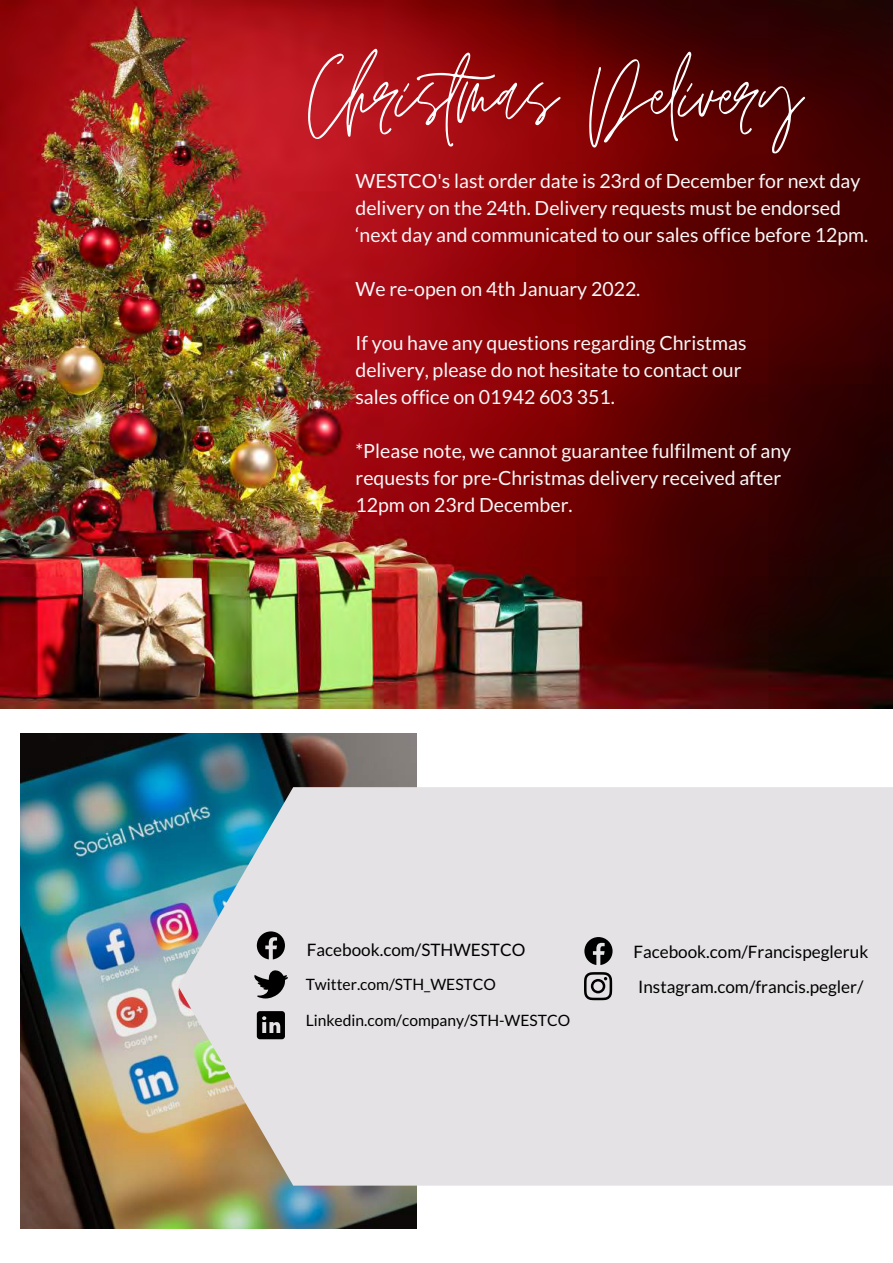
<style>
.page{position:relative;width:893px;height:1263px;background:#fff}
.page>*{position:absolute;margin:0;border:0;box-sizing:border-box;transform-origin:0 0}
.t1{font:127.5px "Jonathan";color:#fff}
.t2{font:19.5px/27px "Lato";color:#f8f8f8}
.t3{font:17.1px/35.2px "Lato";color:#000}
.t4{font:15.6px "Lato";color:#000}
</style>
<div class="page">
<img style="left:20px;top:733px;width:397px;height:496px">
<svg style="left:178px;top:787px;width:715px;height:398px;background:#dbdbdc"></svg>
<svg style="left:254px;top:970px;width:34px;height:28px"></svg>
<svg style="left:584px;top:937px;width:29px;height:28px"></svg>
<svg style="left:584px;top:972px;width:28px;height:28px"></svg>
<svg style="left:257px;top:931px;width:28px;height:28px"></svg>
<svg style="left:257px;top:1011px;width:28px;height:28px"></svg>
<img style="left:0;top:0;width:893px;height:708px">
<h1 class="t1" style="left:308px;top:29px;width:495px">Christmas Delivery</h1>
<p class="t2" style="left:355px;top:167px;width:514px">WESTCO's last order date is 23rd of December for next day delivery on the 24th. Delivery requests must be endorsed ‘next day and communicated to our sales office before 12pm.</p>
<p class="t2" style="left:355px;top:275px;width:286px">We re-open on 4th January 2022.</p>
<p class="t2" style="left:355px;top:329px;width:393px">If you have any questions regarding Christmas delivery, please do not hesitate to contact our sales office on 01942 603 351.</p>
<p class="t2" style="left:355px;top:437px;width:437px">*Please note, we cannot guarantee fulfilment of any requests for pre-Christmas delivery received after<br>12pm on 23rd December.</p>
<p class="t3" style="left:307px;top:932px;width:220px">Facebook.com/STHWESTCO</p>
<p class="t4" style="left:306px;top:976px;width:192px">Twitter.com/STH_WESTCO</p>
<p class="t4" style="left:306px;top:1012px;width:266px">Linkedin.com/company/STH-WESTCO</p>
<p class="t3" style="left:633px;top:934px;width:236px">Facebook.com/Francispegleruk<br>Instagram.com/francis.pegler/</p>
</div>
